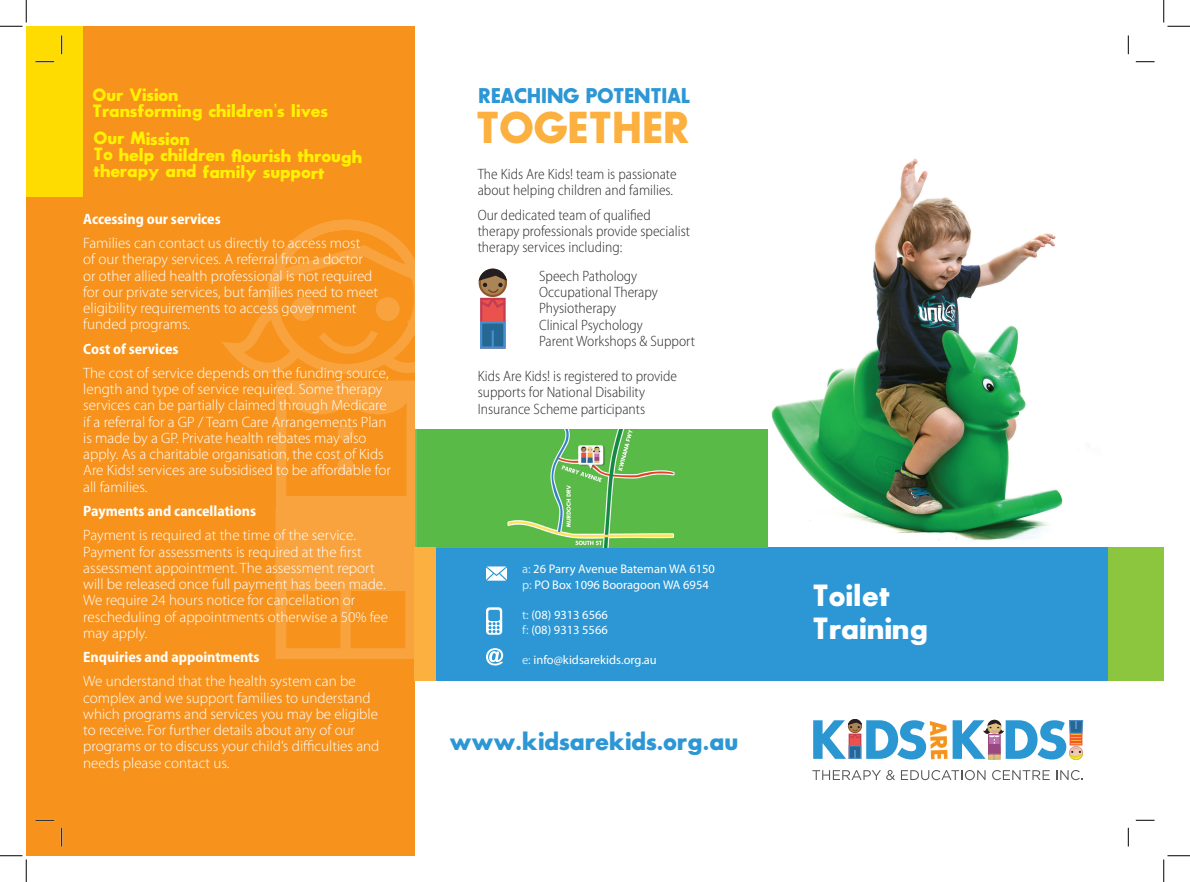
<style>
.page{position:relative;width:1190px;height:882px;background:#fff}
.page>*{position:absolute;margin:0;border:0;box-sizing:border-box;transform-origin:0 0}
.t1{font:43.75px "Sans Serif Bld FLF";letter-spacing:-.01em;color:#fbb03f}
.t2{font:30px/32.5px "Sans Serif Bld FLF";color:#fff}
.t3{font:25px "Sans Serif Bld FLF";color:#2c97d4}
.t4{font:20.88px "Sans Serif Bld FLF";letter-spacing:-.025em;color:#2c97d4}
.t5{font:17.5px/16px "Sans Serif Bld FLF";color:#fff101}
.t6{font:300 15px/16.2px "Myriad Pro";color:#fff}
.t7{font:300 semi-condensed 15px/16.2px "Myriad Pro";color:#292b2d}
.t8{font:700 semi-condensed 15px "Myriad Pro";color:#fff}
.t9{font:12.5px/15px "Myriad Pro";color:#fff}
.s1{color:#c3e9fa}
</style>
<div class="page">
<img style="left:767px;top:158px;width:296px;height:389px">
<div style="left:414px;top:547px;width:714px;height:134px;background:#2c97d4"></div>
<svg style="left:812px;top:770px;width:83px;height:10px"></svg>
<svg style="left:901px;top:770px;width:84px;height:10px"></svg>
<svg style="left:992px;top:770px;width:58px;height:10px"></svg>
<svg style="left:1056px;top:770px;width:27px;height:10px"></svg>
<svg style="left:813px;top:719px;width:134px;height:40px"></svg>
<svg style="left:953px;top:719px;width:130px;height:41px"></svg>
<img style="left:461px;top:429px;width:306px;height:118px">
<div style="left:26px;top:26px;width:388px;height:829px;background:#f7931d"></div>
<svg style="left:222px;top:214px;width:239px;height:450px"></svg>
<div style="left:291px;top:297px;width:24px;height:24px;background:#f8a33e;border-radius:50%"></div>
<div style="left:376px;top:297px;width:24px;height:24px;background:#f8a33e;border-radius:50%"></div>
<svg style="left:311px;top:322px;width:73px;height:37px"></svg>
<svg style="left:270px;top:503px;width:151px;height:161px"></svg>
<div style="left:277px;top:496px;width:137px;height:95px;background:#f8a33e"></div>
<svg style="left:288px;top:389px;width:121px;height:25px;background:#f7a039"></svg>
<div style="left:338px;top:425px;width:16px;height:16px;background:#f8a33e;border-radius:50%"></div>
<div style="left:337px;top:458px;width:17px;height:16px;background:#f8a33e;border-radius:50%"></div>
<div style="left:414px;top:547px;width:21px;height:134px;background:#fbb03f"></div>
<div style="left:1108px;top:547px;width:56px;height:134px;background:#8bc63e"></div>
<div style="left:480px;top:298px;width:26px;height:51px;background:#ea524e;border:2px solid #c23c53"></div>
<div style="left:480px;top:321px;width:25px;height:28px;background:#266894;border:2px solid #468fcc"></div>
<svg style="left:492px;top:330px;width:2px;height:18px"></svg>
<svg style="left:478px;top:268px;width:30px;height:41px"></svg>
<div style="left:27px;top:26px;width:56px;height:171px;background:#ffdc01"></div>
<svg style="left:486px;top:566px;width:21px;height:14px"></svg>
<svg style="left:486px;top:648px;width:17px;height:17px"></svg>
<svg style="left:486px;top:607px;width:16px;height:27px"></svg>
<svg style="left:35px;top:61px;width:19px;height:1px"></svg>
<svg style="left:1136px;top:61px;width:18px;height:1px"></svg>
<svg style="left:1136px;top:819px;width:18px;height:2px"></svg>
<svg style="left:61px;top:35px;width:1px;height:19px"></svg>
<svg style="left:61px;top:827px;width:1px;height:19px"></svg>
<svg style="left:1127px;top:35px;width:2px;height:19px"></svg>
<svg style="left:1127px;top:827px;width:2px;height:19px"></svg>
<svg style="left:0;top:0;width:27px;height:27px"></svg>
<svg style="left:0;top:819px;width:54px;height:63px"></svg>
<svg style="left:1163px;top:0;width:27px;height:27px"></svg>
<svg style="left:1163px;top:855px;width:27px;height:27px"></svg>
<p class="t5" style="left:92px;top:87px;width:237px">Our Vision<br>Transforming children’s lives</p>
<p class="t5" style="left:94px;top:130px;width:270px;rotate:1deg">Our Mission<br>To help children fl ourish through therapy and family support</p>
<p class="t8" style="left:83px;top:210px;width:139px">Accessing our services</p>
<p class="t6" style="left:83px;top:235px;width:296px">Families can contact us directly to access most<br>of our therapy services. A referral from a doctor or other allied health professional is not required for our private services, but families need to meet eligibility requirements to access government funded programs.</p>
<p class="t8" style="left:83px;top:340px;width:97px">Cost of services</p>
<p class="t6" style="left:83px;top:365px;width:309px">The cost of service depends on the funding source, length and type of service required. Some therapy services can be partially claimed through Medicare if a referral for a GP / Team Care Arrangements Plan is made by a GP. Private health rebates may also apply. As a charitable organisation, the cost of Kids Are Kids! services are subsidised to be affordable for all families.</p>
<p class="t8" style="left:83px;top:502px;width:174px">Payments and cancellations</p>
<p class="t6" style="left:83px;top:527px;width:306px">Payment is required at the time of the service.<br>Payment for assessments is required at the first assessment appointment. The assessment report will be released once full payment has been made.<br>We require 24 hours notice for cancellation or rescheduling of appointments otherwise a 50% fee may apply.</p>
<p class="t8" style="left:83px;top:648px;width:178px">Enquiries and appointments</p>
<p class="t6" style="left:83px;top:673px;width:298px">We understand that the health system can be complex and we support families to understand which programs and services you may be eligible to receive. For further details about any of our programs or to discuss your child’s difficulties and needs please contact us.</p>
<h3 class="t4" style="left:478px;top:85px;width:214px">REACHING POTENTIAL</h3>
<h1 class="t1" style="left:476px;top:104px;width:216px">TOGETHER</h1>
<p class="t7" style="left:478px;top:166px;width:200px">The Kids Are Kids! team is passionate about helping children and families.</p>
<p class="t7" style="left:478px;top:207px;width:214px">Our dedicated team of qualified therapy professionals provide specialist therapy services including:</p>
<p class="t7" style="left:539px;top:268px;width:157px">Speech Pathology<br>Occupational Therapy<br>Physiotherapy<br>Clinical Psychology<br>Parent Workshops &amp; Support</p>
<p class="t7" style="left:478px;top:368px;width:201px">Kids Are Kids! is registered to provide supports for National Disability<br>Insurance Scheme participants</p>
<p class="t9" style="left:522px;top:561px;width:194px"><span class="s1">a:</span> 26 Parry Avenue Bateman WA 6150 <span class="s1">p:</span> PO Box 1096 Booragoon WA 6954</p>
<p class="t9" style="left:522px;top:606px;width:87px"><span class="s1">t:</span> (08) 9313 6566 <span class="s1">f:</span> (08) 9313 5566</p>
<p class="t9" style="left:522px;top:651px;width:136px"><span class="s1">e:</span> info@kidsarekids.org.au</p>
<h3 class="t3" style="left:450px;top:727px;width:290px">www.kidsarekids.org.au</h3>
<h2 class="t2" style="left:812px;top:579px;width:117px">Toilet<br>Training</h2>
</div>
